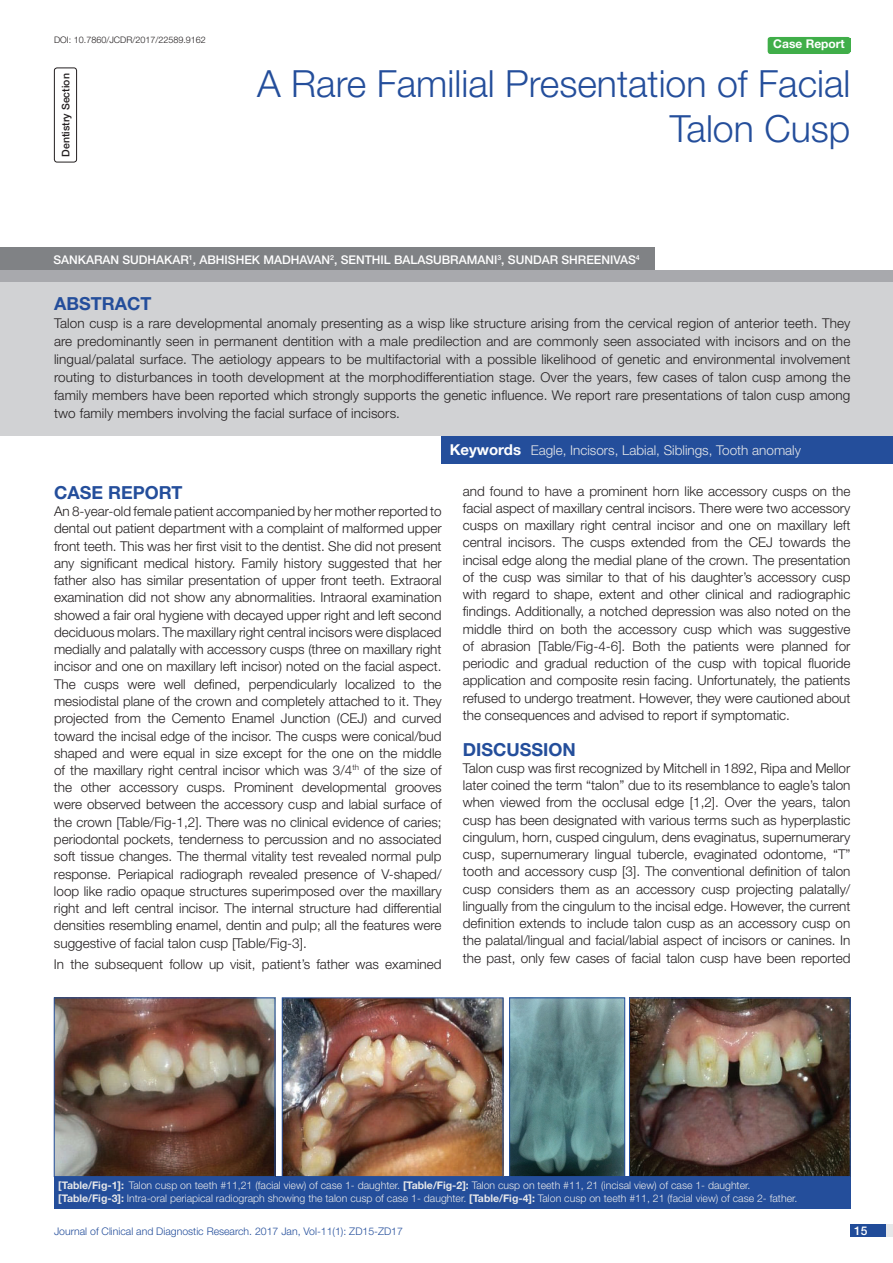
<style>
.page{position:relative;width:893px;height:1263px;background:#fff}
.page>*{position:absolute;margin:0;border:0;box-sizing:border-box;transform-origin:0 0}
.t1{font:300 37.5px/45px "Helvetica Neue";color:#244e9b;text-align:right}
.t2{font:700 18px "Helvetica Neue";color:#244e9b}
.t3{font:300 13.5px/17.2px "Helvetica Neue";color:#231f20;text-align:justify}
.t4{font:300 13.5px "Helvetica Neue";color:#e6e7e9}
.t5{font:500 12px "Helvetica Neue";color:#fff}
.t6{font:700 12px "Helvetica Neue";color:#fff}
.t7{font:300 10.5px/12.6px "Helvetica Neue";color:#e6e7e9}
.t8{font:300 10.5px "Helvetica Neue";color:#244e9b}
.t9{font:500 10.5px "Helvetica Neue";color:#231f20}
.t10{font:300 9px "Helvetica Neue";color:#231f20}
.s1{font-weight:700;font-size:15px;color:#fff}
.s2{font-weight:700}
</style>
<div class="page">
<div style="left:850px;top:1224px;width:43px;height:13px;background:#e6e7e9"></div>
<div style="left:850px;top:1224px;width:35px;height:13px;background:#214c99"></div>
<div style="left:768px;top:37px;width:82px;height:17px;background:#40ae49;border-radius:3px"></div>
<div style="left:767px;top:39px;width:83px;height:13px;background:#40ae49"></div>
<div style="left:54px;top:68px;width:23px;height:94px;border:1px solid #231f20;border-radius:3px"></div>
<div style="left:0;top:270px;width:893px;height:12px;background:#a8a9ad"></div>
<div style="left:0;top:282px;width:893px;height:154px;background:#d1d2d4"></div>
<div style="left:442px;top:435px;width:451px;height:28px;background:#244e9b"></div>
<div style="left:0;top:247px;width:655px;height:23px;background:#808285"></div>
<div style="left:54px;top:1176px;width:796px;height:33px;background:#244e9b"></div>
<img style="left:56px;top:1000px;width:217px;height:175px">
<div style="left:54px;top:998px;width:221px;height:179px;border:1px solid #244e9b"></div>
<img style="left:284px;top:1000px;width:217px;height:175px">
<div style="left:282px;top:998px;width:221px;height:179px;border:1px solid #244e9b"></div>
<img style="left:511px;top:1000px;width:112px;height:175px">
<div style="left:509px;top:998px;width:116px;height:179px;border:1px solid #244e9b"></div>
<img style="left:631px;top:1000px;width:217px;height:175px">
<div style="left:629px;top:998px;width:221px;height:179px;border:1px solid #244e9b"></div>
<p class="t10" style="left:54px;top:35px;width:153px">DOI: 10.7860/JCDR/2017/22589.9162</p>
<p class="t6" style="left:773px;top:37px;width:73px">Case Report</p>
<p class="t9" style="left:60px;top:157px;width:85px;rotate:-90deg">DENTISTRY SECTION</p>
<h1 class="t1" style="left:257px;top:60px;width:595px">A Rare Familial Presentation of Facial<br>Talon Cusp</h1>
<p class="t5" style="left:53px;top:252px;width:588px">SANKARAN SUDHAKAR<sup>1</sup>, ABHISHEK MADHAVAN<sup>2</sup>, SENTHIL BALASUBRAMANI<sup>3</sup>, SUNDAR SHREENIVAS<sup>4</sup></p>
<h2 class="t2" style="left:54px;top:293px;width:38px">Abstract</h2>
<p class="t3" style="left:54px;top:314px;width:798px;line-height:18px">Talon cusp is a rare developmental anomaly presenting as a wisp like structure arising from the cervical region of anterior teeth. They are predominantly seen in permanent dentition with a male predilection and are commonly seen associated with incisors and on the lingual/palatal surface. The aetiology appears to be multifactorial with a possible likelihood of genetic and environmental involvement routing to disturbances in tooth development at the morphodifferentiation stage. Over the years, few cases of talon cusp among the family members have been reported which strongly supports the genetic influence. We report rare presentations of talon cusp among two family members involving the facial surface of incisors.</p>
<p class="t4" style="left:450px;top:442px;width:353px"><span class="s1">Keywords</span> Eagle, Incisors, Labial, Siblings, Tooth anomaly</p>
<h2 class="t2" style="left:54px;top:481px;width:130px">CASE REPORT</h2>
<p class="t3" style="left:54px;top:502px;width:389px">An 8-year-old female patient accompanied by her mother reported to dental out patient department with a complaint of malformed upper front teeth. This was her first visit to the dentist. She did not present any significant medical history. Family history suggested that her father also has similar presentation of upper front teeth. Extraoral examination did not show any abnormalities. Intraoral examination showed a fair oral hygiene with decayed upper right and left second deciduous molars. The maxillary right central incisors were displaced medially and palatally with accessory cusps (three on maxillary right incisor and one on maxillary left incisor) noted on the facial aspect.<br>The cusps were well defined, perpendicularly localized to the mesiodistal plane of the crown and completely attached to it. They projected from the Cemento Enamel Junction (CEJ) and curved toward the incisal edge of the incisor. The cusps were conical/bud shaped and were equal in size except for the one on the middle of the maxillary right central incisor which was 3/4<sup>th</sup> of the size of the other accessory cusps. Prominent developmental grooves were observed between the accessory cusp and labial surface of the crown [Table/Fig-1,2]. There was no clinical evidence of caries; periodontal pockets, tenderness to percussion and no associated soft tissue changes. The thermal vitality test revealed normal pulp response. Periapical radiograph revealed presence of V-shaped/ loop like radio opaque structures superimposed over the maxillary right and left central incisor. The internal structure had differential densities resembling enamel, dentin and pulp; all the features were suggestive of facial talon cusp [Table/Fig-3].</p>
<p class="t3" style="left:54px;top:955px;width:389px">In the subsequent follow up visit, patient’s father was examined</p>
<p class="t3" style="left:463px;top:482px;width:389px">and found to have a prominent horn like accessory cusps on the facial aspect of maxillary central incisors. There were two accessory cusps on maxillary right central incisor and one on maxillary left central incisors. The cusps extended from the CEJ towards the incisal edge along the medial plane of the crown. The presentation of the cusp was similar to that of his daughter’s accessory cusp with regard to shape, extent and other clinical and radiographic findings. Additionally, a notched depression was also noted on the middle third on both the accessory cusp which was suggestive of abrasion [Table/Fig-4-6]. Both the patients were planned for periodic and gradual reduction of the cusp with topical fluoride application and composite resin facing. Unfortunately, the patients refused to undergo treatment. However, they were cautioned about the consequences and advised to report if symptomatic.</p>
<h2 class="t2" style="left:463px;top:738px;width:115px">DISCUSSION</h2>
<p class="t3" style="left:463px;top:759px;width:389px">Talon cusp was first recognized by Mitchell in 1892, Ripa and Mellor later coined the term “talon” due to its resemblance to eagle’s talon when viewed from the occlusal edge [1,2]. Over the years, talon cusp has been designated with various terms such as hyperplastic cingulum, horn, cusped cingulum, dens evaginatus, supernumerary cusp, supernumerary lingual tubercle, evaginated odontome, “T” tooth and accessory cusp [3]. The conventional definition of talon cusp considers them as an accessory cusp projecting palatally/ lingually from the cingulum to the incisal edge. However, the current definition extends to include talon cusp as an accessory cusp on the palatal/lingual and facial/labial aspect of incisors or canines. In the past, only few cases of facial talon cusp have been reported</p>
<p class="t7" style="left:58px;top:1179px;width:741px"><span class="s2">[Table/Fig-1]:</span> Talon cusp on teeth #11,21 (facial view) of case 1- daughter. <span class="s2">[Table/Fig-2]:</span> Talon cusp on teeth #11, 21 (incisal view) of case 1- daughter. <span class="s2">[Table/Fig-3]:</span> Intra-oral periapical radiograph showing the talon cusp of case 1- daughter. <span class="s2">[Table/Fig-4]:</span> Talon cusp on teeth #11, 21 (facial view) of case 2- father.</p>
<p class="t8" style="left:54px;top:1225px;width:350px">Journal of Clinical and Diagnostic Research. 2017 Jan, Vol-11(1): ZD15-ZD17</p>
<p class="t5" style="left:854px;top:1223px;width:15px">15</p>
</div>
